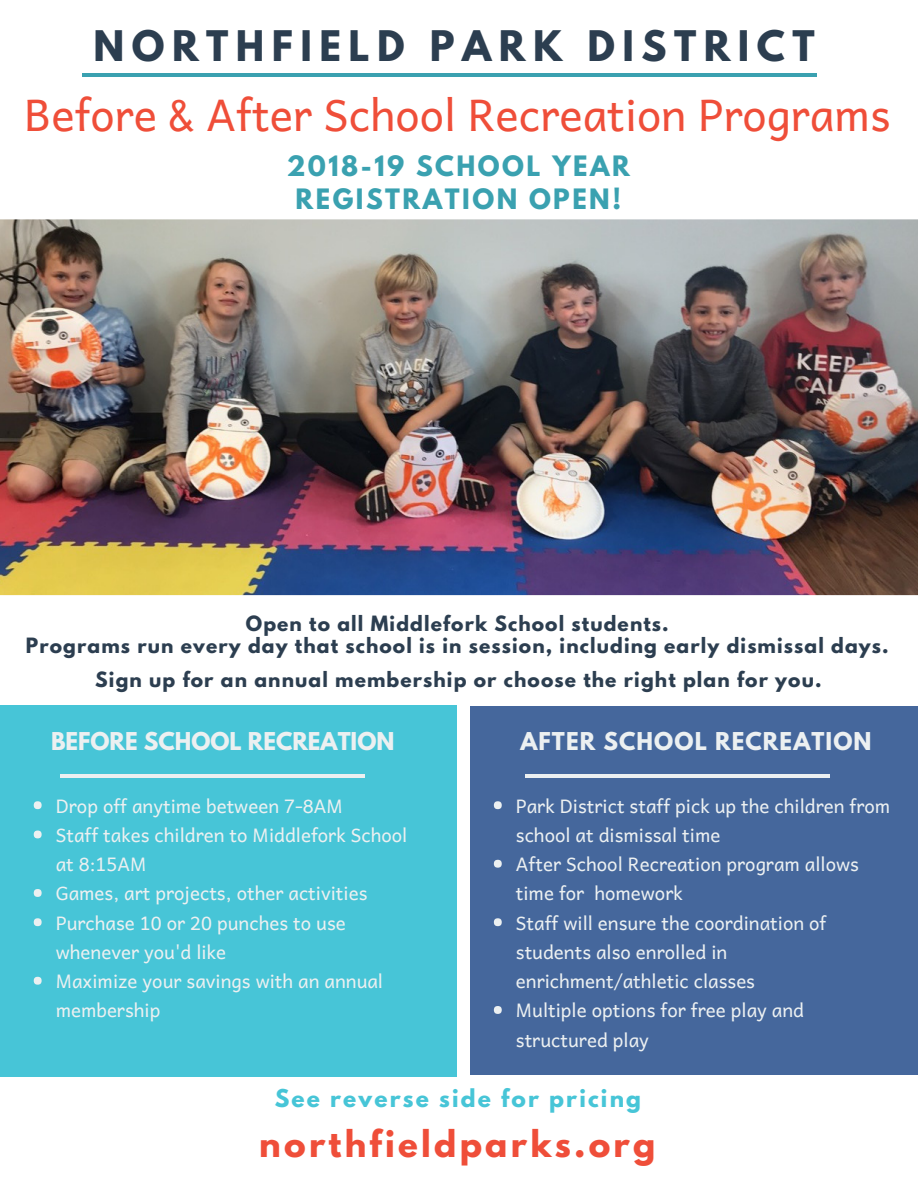
<style>
.page{position:relative;width:918px;height:1188px;background:#fff}
.page>*{position:absolute;margin:0;border:0;box-sizing:border-box;transform-origin:0 0}
.t1{font:43.65px "Andika";color:#ef4e39}
.t2{font:700 37.35px "League Spartan";letter-spacing:.2em;color:#2c3e50}
.t3{font:700 32.7px "League Spartan";letter-spacing:.1em;color:#ef4e39}
.t4{font:700 24.9px/33.8px "League Spartan";letter-spacing:.1em;color:#3aa1b0;text-align:center}
.t5{font:700 21.75px "League Spartan";letter-spacing:.1em;color:#47c5d7}
.t6{font:700 21.75px "League Spartan";color:#ecf0f1}
.t7{font:700 21.75px "League Spartan";letter-spacing:.05em;color:#ecf0f1}
.t8{font:18.75px/29.2px "Andika";color:#ecf0f1}
.t9{font:700 18.75px/22.5px "League Spartan";letter-spacing:.06em;color:#2c3e50;text-align:center}
</style>
<div class="page">
<img style="left:0;top:219px;width:918px;height:376px">
<div style="left:0;top:705px;width:457px;height:372px;background:#47c5d7"></div>
<div style="left:470px;top:706px;width:448px;height:370px;background:#45679c"></div>
<div style="left:494px;top:801px;width:8px;height:8px;background:#ecf0f1;border-radius:50%"></div>
<div style="left:494px;top:860px;width:8px;height:8px;background:#ecf0f1;border-radius:50%"></div>
<div style="left:494px;top:918px;width:8px;height:8px;background:#ecf0f1;border-radius:50%"></div>
<div style="left:494px;top:1006px;width:8px;height:8px;background:#ecf0f1;border-radius:50%"></div>
<hr style="left:82px;top:73px;width:735px;height:4px;background:#3aa1b0">
<hr style="left:60px;top:774px;width:304px;height:3px;background:#ecf0f1">
<div style="left:34px;top:801px;width:8px;height:8px;background:#ecf0f1;border-radius:50%"></div>
<div style="left:34px;top:831px;width:8px;height:7px;background:#ecf0f1;border-radius:50%"></div>
<div style="left:34px;top:889px;width:8px;height:8px;background:#ecf0f1;border-radius:50%"></div>
<div style="left:34px;top:918px;width:8px;height:8px;background:#ecf0f1;border-radius:50%"></div>
<div style="left:34px;top:977px;width:8px;height:8px;background:#ecf0f1;border-radius:50%"></div>
<hr style="left:526px;top:774px;width:304px;height:3px;background:#ecf0f1">
<h2 class="t2" style="left:94px;top:27px;width:723px">NORTHFIELD PARK DISTRICT</h2>
<h1 class="t1" style="left:24px;top:77px;width:868px">Before &amp; After School Recreation Programs</h1>
<h3 class="t4" style="left:287px;top:152px;width:345px">2018-19 SCHOOL YEAR<br>REGISTRATION OPEN!</h3>
<p class="t9" style="left:26px;top:614px;width:864px">Open to all Middlefork School students.<br>Programs run every day that school is in session, including early dismissal days.</p>
<p class="t9" style="left:95px;top:670px;width:728px">Sign up for an annual membership or choose the right plan for you.</p>
<p class="t6" style="left:51px;top:730px;width:345px">BEFORE SCHOOL RECREATION</p>
<p class="t8" style="left:56px;top:790px;width:353px">Drop off anytime between 7-8AM<br>Staff takes children to Middlefork School at 8:15AM<br>Games, art projects, other activities<br>Purchase 10 or 20 punches to use whenever you'd like<br>Maximize your savings with an annual membership</p>
<p class="t7" style="left:520px;top:730px;width:353px">AFTER SCHOOL RECREATION</p>
<p class="t8" style="left:516px;top:790px;width:376px">Park District staff pick up the children from school at dismissal time<br>After School Recreation program allows time for homework<br>Staff will ensure the coordination of students also enrolled in enrichment/athletic classes<br>Multiple options for free play and structured play</p>
<p class="t5" style="left:275px;top:1087px;width:368px">See reverse side for pricing</p>
<h3 class="t3" style="left:259px;top:1127px;width:398px">northfieldparks.org</h3>
</div>
